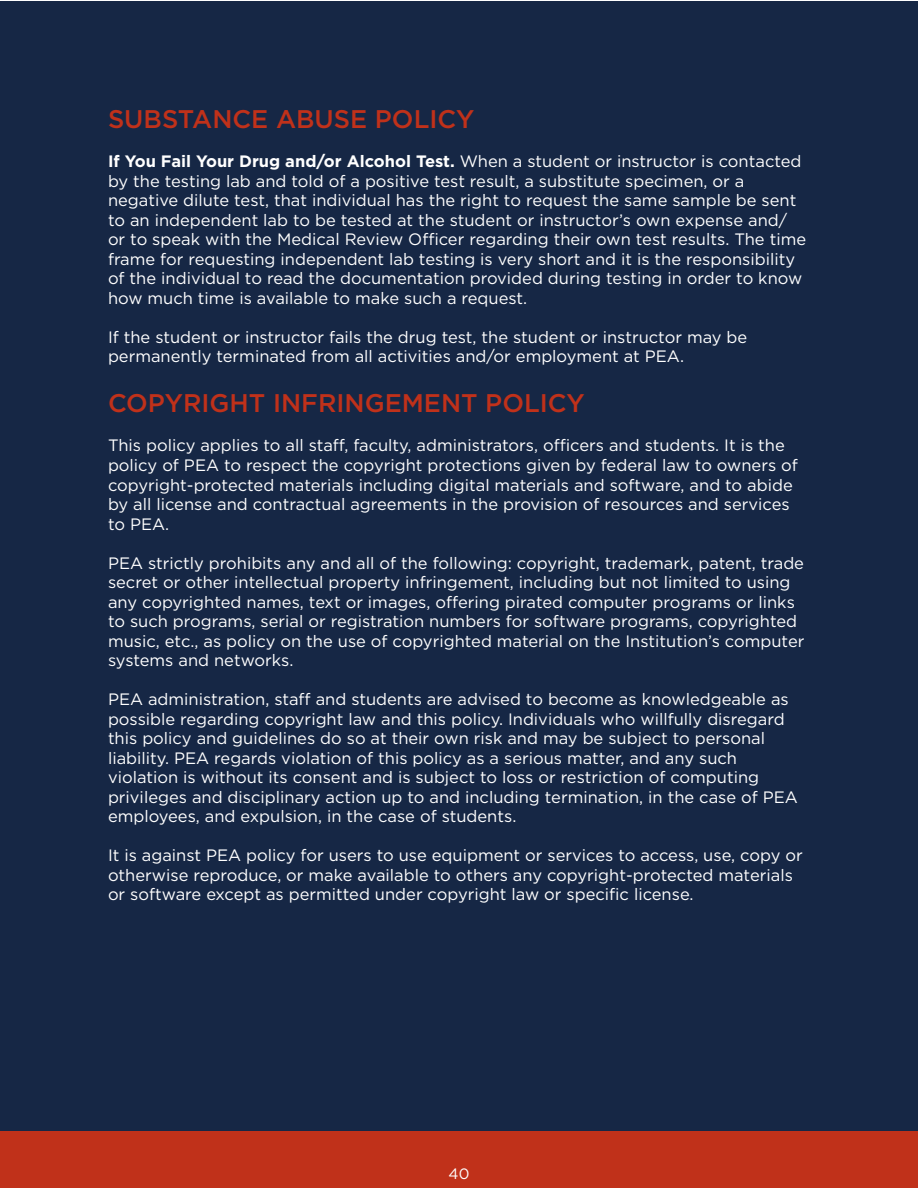
<style>
.page{position:relative;width:918px;height:1188px;background:#fff}
.page>*{position:absolute;margin:0;border:0;box-sizing:border-box;transform-origin:0 0}
.t1{font:500 25.5px "Gotham";color:#c0311a}
.t2{font:16.5px/19.5px "Gotham";color:#fff}
.t3{font:15px "Gotham";color:#fff}
.s1{font-weight:700}
</style>
<div class="page">
<div style="left:1px;top:1px;width:917px;height:1186px;background:#162745"></div>
<div style="left:1px;top:1131px;width:917px;height:56px;background:#c0311a"></div>
<h1 class="t1" style="left:108px;top:105px;width:368px">SUBSTANCE ABUSE POLICY</h1>
<p class="t2" style="left:108px;top:151px;width:700px"><span class="s1">If You Fail Your Drug and/or Alcohol Test.</span> When a student or instructor is contacted by the testing lab and told of a positive test result, a substitute specimen, or a negative dilute test, that individual has the right to request the same sample be sent to an independent lab to be tested at the student or instructor’s own expense and/ or to speak with the Medical Review Officer regarding their own test results. The time frame for requesting independent lab testing is very short and it is the responsibility of the individual to read the documentation provided during testing in order to know how much time is available to make such a request.</p>
<p class="t2" style="left:108px;top:327px;width:641px">If the student or instructor fails the drug test, the student or instructor may be permanently terminated from all activities and/or employment at PEA.</p>
<h1 class="t1" style="left:108px;top:389px;width:478px">COPYRIGHT INFRINGEMENT POLICY</h1>
<p class="t2" style="left:108px;top:436px;width:691px">This policy applies to all staff, faculty, administrators, officers and students. It is the policy of PEA to respect the copyright protections given by federal law to owners of copyright-protected materials including digital materials and software, and to abide by all license and contractual agreements in the provision of resources and services to PEA.</p>
<p class="t2" style="left:108px;top:553px;width:698px">PEA strictly prohibits any and all of the following: copyright, trademark, patent, trade secret or other intellectual property infringement, including but not limited to using any copyrighted names, text or images, offering pirated computer programs or links to such programs, serial or registration numbers for software programs, copyrighted music, etc., as policy on the use of copyrighted material on the Institution’s computer systems and networks.</p>
<p class="t2" style="left:108px;top:689px;width:691px">PEA administration, staff and students are advised to become as knowledgeable as possible regarding copyright law and this policy. Individuals who willfully disregard this policy and guidelines do so at their own risk and may be subject to personal liability. PEA regards violation of this policy as a serious matter, and any such violation is without its consent and is subject to loss or restriction of computing privileges and disciplinary action up to and including termination, in the case of PEA employees, and expulsion, in the case of students.</p>
<p class="t2" style="left:108px;top:845px;width:696px">It is against PEA policy for users to use equipment or services to access, use, copy or otherwise reproduce, or make available to others any copyright-protected materials or software except as permitted under copyright law or specific license.</p>
<p class="t3" style="left:449px;top:1164px;width:22px">40</p>
</div>
